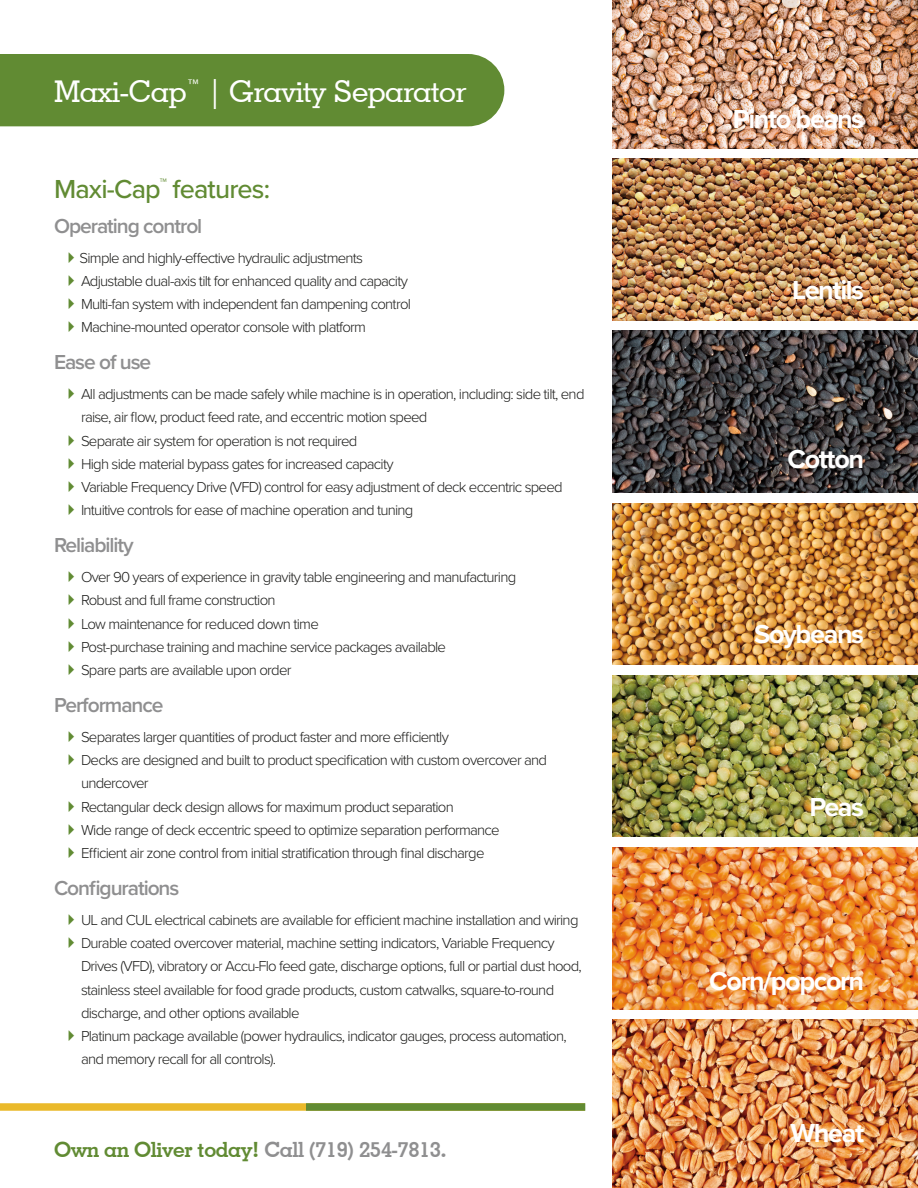
<style>
.page{position:relative;width:918px;height:1188px;background:#fff}
.page>*{position:absolute;margin:0;border:0;box-sizing:border-box;transform-origin:0 0}
.t1{font:500 30px "Geometric Slab 703 BT";letter-spacing:-.02em;color:#fff}
.t2{font:700 27px "Proxima Nova";letter-spacing:-.05em;color:#fff}
.t3{font:500 27px "Proxima Nova";letter-spacing:-.03em;color:#618b33}
.t4{font:600 21px "Proxima Nova";letter-spacing:-.05em;color:#8f8f90}
.t5{font:700 21px "Geometric Slab 703 BT";letter-spacing:-.02em;color:#8f8f90}
.t6{font:300 15px/23.2px "Proxima Nova";letter-spacing:-.05em;color:#1c1c1a}
.s1{color:#618b33}
</style>
<div class="page">
<div style="left:0;top:54px;width:504px;height:72px;background:#618b33"></div>
<div style="left:0;top:1103px;width:585px;height:8px;background:#eab92a"></div>
<div style="left:306px;top:1103px;width:279px;height:8px;background:#618b33"></div>
<img style="left:612px;top:0;width:306px;height:148px">
<img style="left:612px;top:159px;width:306px;height:161px">
<img style="left:612px;top:331px;width:306px;height:162px">
<img style="left:612px;top:503px;width:306px;height:162px">
<img style="left:612px;top:675px;width:306px;height:162px">
<img style="left:612px;top:847px;width:306px;height:162px">
<img style="left:612px;top:1020px;width:306px;height:168px">
<h1 class="t1" style="left:54px;top:73px;width:414px">Maxi-Cap<sup>™</sup> | Gravity Separator</h1>
<h2 class="t3" style="left:54px;top:169px;width:218px">Maxi-Cap<sup>™</sup> features:</h2>
<h3 class="t4" style="left:54px;top:210px;width:150px">Operating control</h3>
<p class="t6" style="left:80px;top:245px;width:333px">Simple and highly-effective hydraulic adjustments Adjustable dual-axis tilt for enhanced quality and capacity Multi-fan system with independent fan dampening control Machine-mounted operator console with platform</p>
<h3 class="t4" style="left:54px;top:347px;width:99px">Ease of use</h3>
<p class="t6" style="left:81px;top:382px;width:505px">All adjustments can be made safely while machine is in operation, including: side tilt, end raise, air flow, product feed rate, and eccentric motion speed<br>Separate air system for operation is not required<br>High side material bypass gates for increased capacity<br>Variable Frequency Drive (VFD) control for easy adjustment of deck eccentric speed Intuitive controls for ease of machine operation and tuning</p>
<h3 class="t4" style="left:54px;top:530px;width:81px">Reliability</h3>
<p class="t6" style="left:81px;top:565px;width:437px">Over 90 years of experience in gravity table engineering and manufacturing Robust and full frame construction<br>Low maintenance for reduced down time<br>Post-purchase training and machine service packages available<br>Spare parts are available upon order</p>
<h3 class="t4" style="left:54px;top:689px;width:111px">Performance</h3>
<p class="t6" style="left:81px;top:725px;width:468px">Separates larger quantities of product faster and more efficiently<br>Decks are designed and built to product specification with custom overcover and undercover<br>Rectangular deck design allows for maximum product separation<br>Wide range of deck eccentric speed to optimize separation performance Efficient air zone control from initial stratification through final discharge</p>
<h3 class="t4" style="left:54px;top:872px;width:127px">Configurations</h3>
<p class="t6" style="left:81px;top:908px;width:502px">UL and CUL electrical cabinets are available for efficient machine installation and wiring Durable coated overcover material, machine setting indicators, Variable Frequency Drives (VFD), vibratory or Accu-Flo feed gate, discharge options, full or partial dust hood, stainless steel available for food grade products, custom catwalks, square-to-round discharge, and other options available<br>Platinum package available (power hydraulics, indicator gauges, process automation, and memory recall for all controls).</p>
<h3 class="t5" style="left:54px;top:1137px;width:394px"><span class="s1">Own an Oliver today!</span> Call (719) 254-7813.</h3>
<h2 class="t2" style="left:733px;top:99px;width:133px">Pinto beans</h2>
<h2 class="t2" style="left:792px;top:270px;width:73px">Lentils</h2>
<h2 class="t2" style="left:787px;top:439px;width:78px">Cotton</h2>
<h2 class="t2" style="left:754px;top:613px;width:112px">Soybeans</h2>
<h2 class="t2" style="left:809px;top:787px;width:56px">Peas</h2>
<h2 class="t2" style="left:709px;top:961px;width:156px">Corn/popcorn</h2>
<h2 class="t2" style="left:790px;top:1113px;width:75px">Wheat</h2>
</div>
